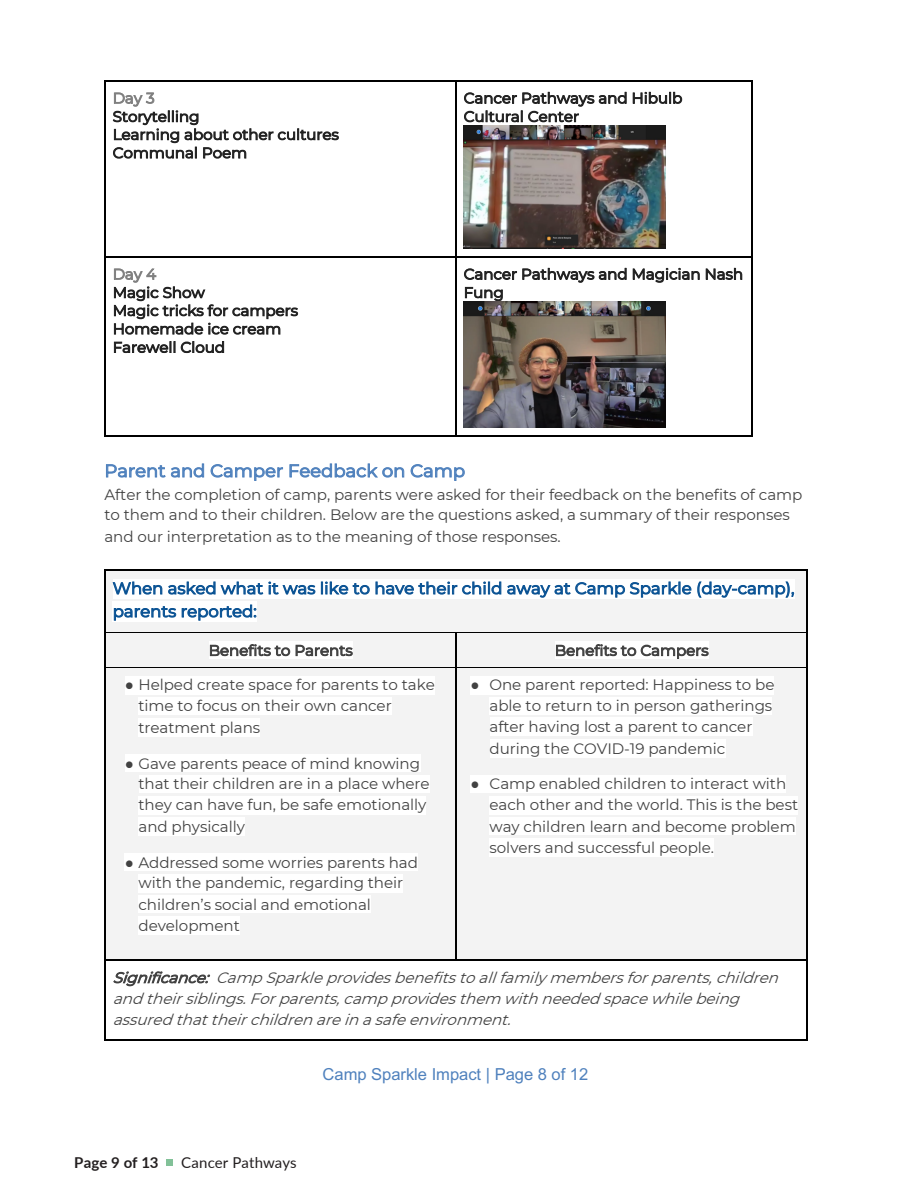
<style>
.page{position:relative;width:918px;height:1188px;background:#fff}
.page>*{position:absolute;margin:0;border:0;box-sizing:border-box;transform-origin:0 0}
.t1{font:17.7px "Montserrat";color:#4f81bd}
.t2{font:16.5px "Arial";color:#4f81bd}
.t3{font:16.2px/23.1px "Montserrat";color:#0b5394}
.t4{font:15.15px/21.1px "Montserrat";letter-spacing:-.005em;color:#424242}
.t5{font:italic 15.15px/21px "Montserrat";color:#424242}
.t6{font:15px "Lato";letter-spacing:.01em;color:#231f20}
.t7{font:700 15px "Lato";color:#231f20}
.t8{font:14.85px/18.3px "Montserrat";letter-spacing:-.005em;color:#222}
.t9{font:14.85px "Montserrat";letter-spacing:-.005em;color:#424242}
.s1{color:#808080}
.s2{font-family:"Times New Roman"}
.s3{font-size:14.85px}
</style>
<div class="page">
<svg style="left:104px;top:80px;width:2px;height:9px"></svg>
<hr style="left:106px;top:80px;width:349px;height:1px;background:#000">
<svg style="left:455px;top:80px;width:2px;height:9px"></svg>
<hr style="left:457px;top:80px;width:295px;height:1px;background:#000">
<hr style="left:104px;top:89px;width:2px;height:167px;background:#000">
<hr style="left:455px;top:89px;width:2px;height:167px;background:#000">
<hr style="left:752px;top:89px;width:1px;height:167px;background:#000">
<svg style="left:104px;top:256px;width:2px;height:9px"></svg>
<hr style="left:106px;top:256px;width:349px;height:1px;background:#000">
<svg style="left:455px;top:256px;width:2px;height:9px"></svg>
<hr style="left:457px;top:256px;width:295px;height:1px;background:#000">
<hr style="left:104px;top:265px;width:2px;height:170px;background:#000">
<hr style="left:106px;top:435px;width:349px;height:2px;background:#000">
<hr style="left:455px;top:265px;width:2px;height:170px;background:#000">
<hr style="left:457px;top:435px;width:295px;height:2px;background:#000">
<hr style="left:752px;top:265px;width:1px;height:170px;background:#000">
<div style="left:113px;top:578px;width:687px;height:23px;background:#f3f3f3"></div>
<div style="left:113px;top:578px;width:682px;height:21px;background:#fff"></div>
<div style="left:113px;top:601px;width:687px;height:24px;background:#f3f3f3"></div>
<div style="left:113px;top:601px;width:144px;height:21px;background:#fff"></div>
<svg style="left:104px;top:569px;width:2px;height:9px"></svg>
<hr style="left:106px;top:569px;width:700px;height:2px;background:#000">
<div style="left:106px;top:571px;width:700px;height:7px;background:#f3f3f3"></div>
<svg style="left:806px;top:569px;width:2px;height:9px"></svg>
<div style="left:105px;top:625px;width:702px;height:7px;background:#f3f3f3"></div>
<hr style="left:104px;top:578px;width:2px;height:54px;background:#000">
<hr style="left:806px;top:578px;width:2px;height:54px;background:#000">
<div style="left:106px;top:634px;width:349px;height:33px;background:#f3f3f3"></div>
<div style="left:209px;top:641px;width:144px;height:18px;background:#fff"></div>
<div style="left:457px;top:634px;width:349px;height:33px;background:#f3f3f3"></div>
<div style="left:555px;top:641px;width:153px;height:18px;background:#fff"></div>
<svg style="left:104px;top:632px;width:2px;height:9px"></svg>
<hr style="left:106px;top:632px;width:349px;height:2px;background:#000">
<svg style="left:455px;top:632px;width:2px;height:9px"></svg>
<hr style="left:457px;top:632px;width:349px;height:2px;background:#000">
<svg style="left:806px;top:632px;width:2px;height:9px"></svg>
<hr style="left:104px;top:641px;width:2px;height:26px;background:#000">
<hr style="left:455px;top:641px;width:2px;height:26px;background:#000">
<hr style="left:806px;top:641px;width:2px;height:26px;background:#000">
<div style="left:106px;top:668px;width:349px;height:292px;background:#f3f3f3"></div>
<div style="left:125px;top:676px;width:310px;height:18px;background:#fff"></div>
<div style="left:139px;top:697px;width:253px;height:18px;background:#fff"></div>
<div style="left:139px;top:718px;width:121px;height:18px;background:#fff"></div>
<div style="left:125px;top:754px;width:295px;height:18px;background:#fff"></div>
<div style="left:139px;top:775px;width:290px;height:18px;background:#fff"></div>
<div style="left:139px;top:796px;width:287px;height:18px;background:#fff"></div>
<div style="left:139px;top:817px;width:106px;height:18px;background:#fff"></div>
<div style="left:125px;top:853px;width:293px;height:18px;background:#fff"></div>
<div style="left:139px;top:874px;width:264px;height:18px;background:#fff"></div>
<div style="left:139px;top:895px;width:232px;height:18px;background:#fff"></div>
<div style="left:139px;top:916px;width:101px;height:18px;background:#fff"></div>
<div style="left:457px;top:668px;width:349px;height:292px;background:#f3f3f3"></div>
<div style="left:471px;top:676px;width:303px;height:18px;background:#fff"></div>
<div style="left:490px;top:697px;width:282px;height:18px;background:#fff"></div>
<div style="left:490px;top:718px;width:262px;height:18px;background:#fff"></div>
<div style="left:490px;top:739px;width:235px;height:18px;background:#fff"></div>
<div style="left:471px;top:775px;width:315px;height:18px;background:#fff"></div>
<div style="left:490px;top:796px;width:308px;height:18px;background:#fff"></div>
<div style="left:490px;top:817px;width:306px;height:18px;background:#fff"></div>
<div style="left:490px;top:838px;width:224px;height:18px;background:#fff"></div>
<svg style="left:104px;top:667px;width:2px;height:9px"></svg>
<hr style="left:106px;top:667px;width:349px;height:1px;background:#000">
<svg style="left:455px;top:667px;width:2px;height:9px"></svg>
<hr style="left:457px;top:667px;width:349px;height:1px;background:#000">
<svg style="left:806px;top:667px;width:2px;height:9px"></svg>
<hr style="left:104px;top:676px;width:2px;height:284px;background:#000">
<hr style="left:455px;top:676px;width:2px;height:284px;background:#000">
<hr style="left:806px;top:676px;width:2px;height:284px;background:#000">
<svg style="left:104px;top:960px;width:2px;height:9px"></svg>
<hr style="left:106px;top:960px;width:349px;height:1px;background:#000">
<hr style="left:457px;top:960px;width:349px;height:1px;background:#000">
<svg style="left:806px;top:960px;width:2px;height:9px"></svg>
<hr style="left:104px;top:969px;width:2px;height:70px;background:#000">
<hr style="left:106px;top:1039px;width:700px;height:2px;background:#000">
<hr style="left:806px;top:969px;width:2px;height:70px;background:#000">
<img style="left:464px;top:126px;width:202px;height:122px">
<img style="left:464px;top:302px;width:202px;height:126px">
<div style="left:166px;top:1159px;width:7px;height:7px;background:#82c198"></div>
<p class="t8" style="left:113px;top:88px;width:228px"><span class="s1">Day 3<br></span>Storytelling<br>Learning about other cultures<br>Communal Poem</p>
<p class="t8" style="left:464px;top:88px;width:220px">Cancer Pathways and Hibulb<br>Cultural Center</p>
<p class="t8" style="left:113px;top:264px;width:187px"><span class="s1">Day 4<br></span>Magic Show<br>Magic tricks for campers<br>Homemade ice cream<br>Farewell Cloud</p>
<p class="t8" style="left:464px;top:264px;width:281px">Cancer Pathways and Magician Nash<br>Fung</p>
<p class="t1" style="left:104px;top:459px;width:362px">Parent and Camper Feedback on Camp</p>
<p class="t4" style="left:104px;top:483px;width:699px">After the completion of camp, parents were asked for their feedback on the benefits of camp to them and to their children. Below are the questions asked, a summary of their responses and our interpretation as to the meaning of those responses.</p>
<p class="t3" style="left:113px;top:576px;width:683px">When asked what it was like to have their child away at Camp Sparkle (day-camp), parents reported:</p>
<p class="t9" style="left:209px;top:640px;width:146px">Benefits to Parents</p>
<p class="t9" style="left:555px;top:640px;width:155px">Benefits to Campers</p>
<p class="t4" style="left:138px;top:674px;width:298px;text-indent:-14px"><span class="s2">●</span> Helped create space for parents to take time to focus on their own cancer treatment plans</p>
<p class="t4" style="left:138px;top:752px;width:293px;text-indent:-14px"><span class="s2">●</span> Gave parents peace of mind knowing that their children are in a place where they can have fun, be safe emotionally and physically</p>
<p class="t4" style="left:138px;top:851px;width:281px;text-indent:-14px"><span class="s2">●</span> Addressed some worries parents had with the pandemic, regarding their children’s social and emotional development</p>
<p class="t4" style="left:490px;top:674px;width:287px;text-indent:-19px"><span class="s2">●</span> One parent reported: Happiness to be able to return to in person gatherings after having lost a parent to cancer during the COVID-19 pandemic</p>
<p class="t4" style="left:490px;top:773px;width:310px;text-indent:-19px"><span class="s2">●</span> Camp enabled children to interact with each other and the world. This is the best way children learn and become problem solvers and successful people.</p>
<p class="t5" style="left:113px;top:967px;width:673px"><span class="s3">Significance:</span> CampSparkleprovidesbenefitstoallfamily membersforparents,children andtheirsiblings.Forparents,campprovidesthem withneededspacewhilebeing assuredthattheirchildrenareinasafeenvironment.</p>
<p class="t2" style="left:323px;top:1063px;width:267px">Camp Sparkle Impact | Page 8 of 12</p>
<p class="t7" style="left:74px;top:1151px;width:86px">Page 9 of 13</p>
<p class="t6" style="left:181px;top:1152px;width:117px">Cancer Pathways</p>
</div>
